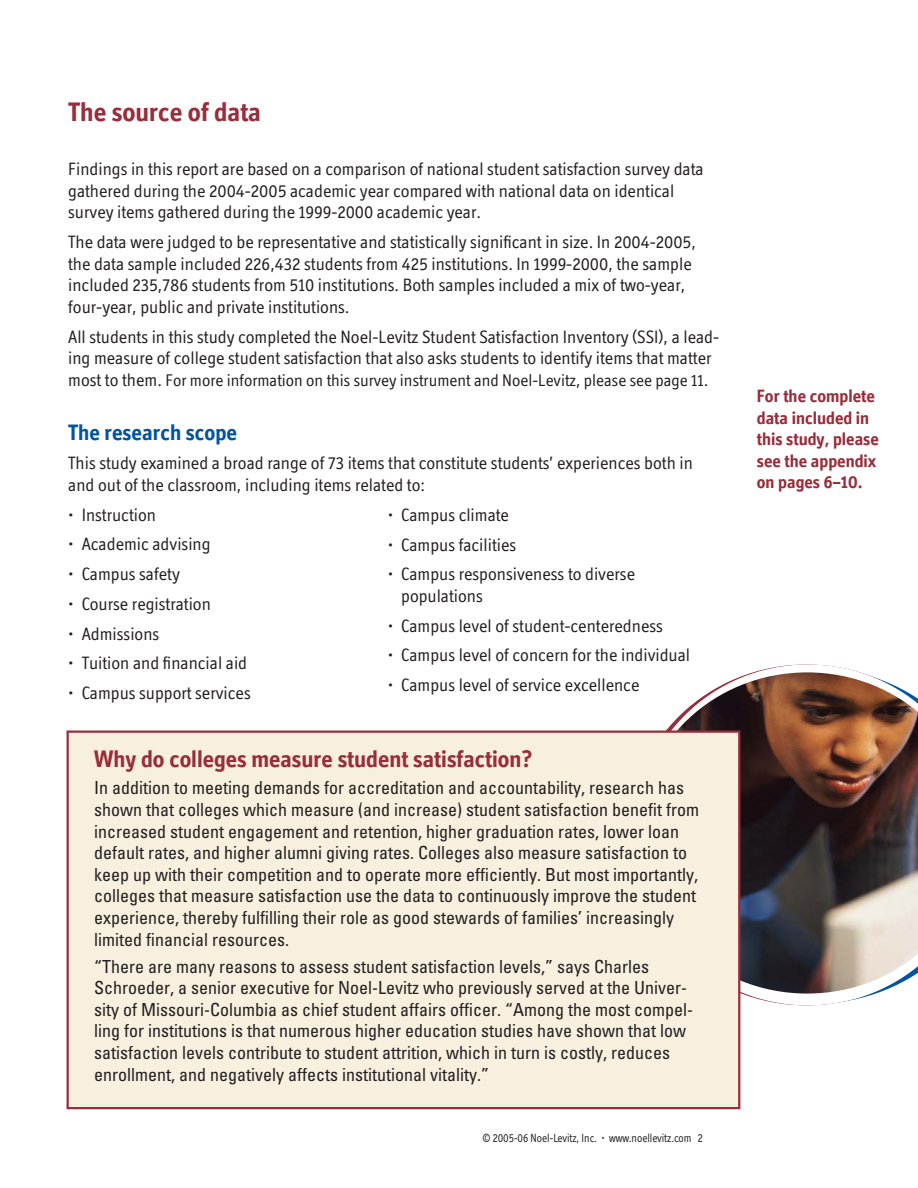
<style>
.page{position:relative;width:918px;height:1188px;background:#fff}
.page>*{position:absolute;margin:0;border:0;box-sizing:border-box;transform-origin:0 0}
.t1{font:700 27px "Officina Display ITC";color:#982e3b}
.t2{font:700 24px "Officina Display ITC";color:#982e3b}
.t3{font:700 22.5px "Officina Display ITC";color:#0054a1}
.t4{font:18px/21.6px "Officina Display ITC";color:#231f20}
.t5{font:condensed 18px/21.6px "Univers";color:#231f20}
.t6{font:700 18px/21.6px "Officina Display ITC";color:#982e3b}
.t7{font:17.1px "Officina Display ITC";color:#231f20}
.t8{font:12px "Officina Display ITC";color:#231f20;scale:.9 1}
.s1{font-size:18px}
</style>
<div class="page">
<img style="left:666px;top:672px;width:252px;height:322px">
<div style="left:68px;top:732px;width:671px;height:376px;background:#f7f0df"></div>
<div style="left:67px;top:730px;width:673px;height:379px;border:2px solid #982e3b"></div>
<h1 class="t1" style="left:68px;top:102px;width:194px">The source of data</h1>
<p class="t4" style="left:68px;top:160px;width:637px">Findings in this report are based on a comparison of national student satisfaction survey data gathered during the 2004-2005 academic year compared with national data on identical survey items gathered during the 1999-2000 academic year.</p>
<p class="t4" style="left:68px;top:233px;width:629px">The data were judged to be representative and statistically significant in size. In 2004-2005, the data sample included 226,432 students from 425 institutions. In 1999-2000, the sample included 235,786 students from 510 institutions. Both samples included a mix of two-year, four-year, public and private institutions.</p>
<p class="t4" style="left:68px;top:328px;width:653px">All students in this study completed the Noel-Levitz Student Satisfaction Inventory (SSI), a lead&shy;ing measure of college student satisfaction that also asks students to identify items that matter</p>
<p class="t7" style="left:68px;top:374px;width:642px"><span class="s1">most to them.</span> For more information on this survey instrument and Noel-Levitz, please see page 11<span class="s1">.</span></p>
<p class="t3" style="left:68px;top:424px;width:170px">The research scope</p>
<p class="t4" style="left:68px;top:454px;width:626px">This study examined a broad range of 73 items that constitute students’ experiences both in and out of the classroom, including items related to:</p>
<p class="t4" style="left:68px;top:506px;width:89px">• Instruction</p>
<p class="t4" style="left:68px;top:535px;width:144px">• Academic advising</p>
<p class="t4" style="left:68px;top:565px;width:113px">• Campus safety</p>
<p class="t4" style="left:68px;top:595px;width:144px">• Course registration</p>
<p class="t4" style="left:68px;top:625px;width:93px">• Admissions</p>
<p class="t4" style="left:68px;top:654px;width:180px">• Tuition and financial aid</p>
<p class="t4" style="left:68px;top:684px;width:184px">• Campus support services</p>
<p class="t4" style="left:388px;top:506px;width:123px">• Campus climate</p>
<p class="t4" style="left:388px;top:536px;width:130px">• Campus facilities</p>
<p class="t4" style="left:401px;top:565px;width:235px;text-indent:-14px">• Campus responsiveness to diverse populations</p>
<p class="t4" style="left:388px;top:617px;width:277px">• Campus level of student-centeredness</p>
<p class="t4" style="left:388px;top:646px;width:304px">• Campus level of concern for the individual</p>
<p class="t4" style="left:388px;top:676px;width:253px">• Campus level of service excellence</p>
<h2 class="t2" style="left:94px;top:750px;width:440px">Why do colleges measure student satisfaction?</h2>
<p class="t5" style="left:94px;top:779px;width:606px">In addition to meeting demands for accreditation and accountability, research has shown that colleges which measure (and increase) student satisfaction benefit from increased student engagement and retention, higher graduation rates, lower loan default rates, and higher alumni giving rates. Colleges also measure satisfaction to keep up with their competition and to operate more efficiently. But most importantly, colleges that measure satisfaction use the data to continuously improve the student experience, thereby fulfilling their role as good stewards of families’ increasingly limited financial resources.</p>
<p class="t5" style="left:94px;top:957px;width:600px">“There are many reasons to assess student satisfaction levels,” says Charles Schroeder, a senior executive for Noel-Levitz who previously served at the Univer&shy;sity of Missouri-Columbia as chief student affairs officer. “Among the most compel&shy;ling for institutions is that numerous higher education studies have shown that low satisfaction levels contribute to student attrition, which in turn is costly, reduces enrollment, and negatively affects institutional vitality.”</p>
<p class="t8" style="left:483px;top:1134px;width:246px">© 2005-06 Noel-Levitz, Inc. • www.noellevitz.com 2</p>
<p class="t6" style="left:757px;top:387px;width:123px">For the complete data included in this study, please see the appendix on pages 6–10.</p>
</div>
